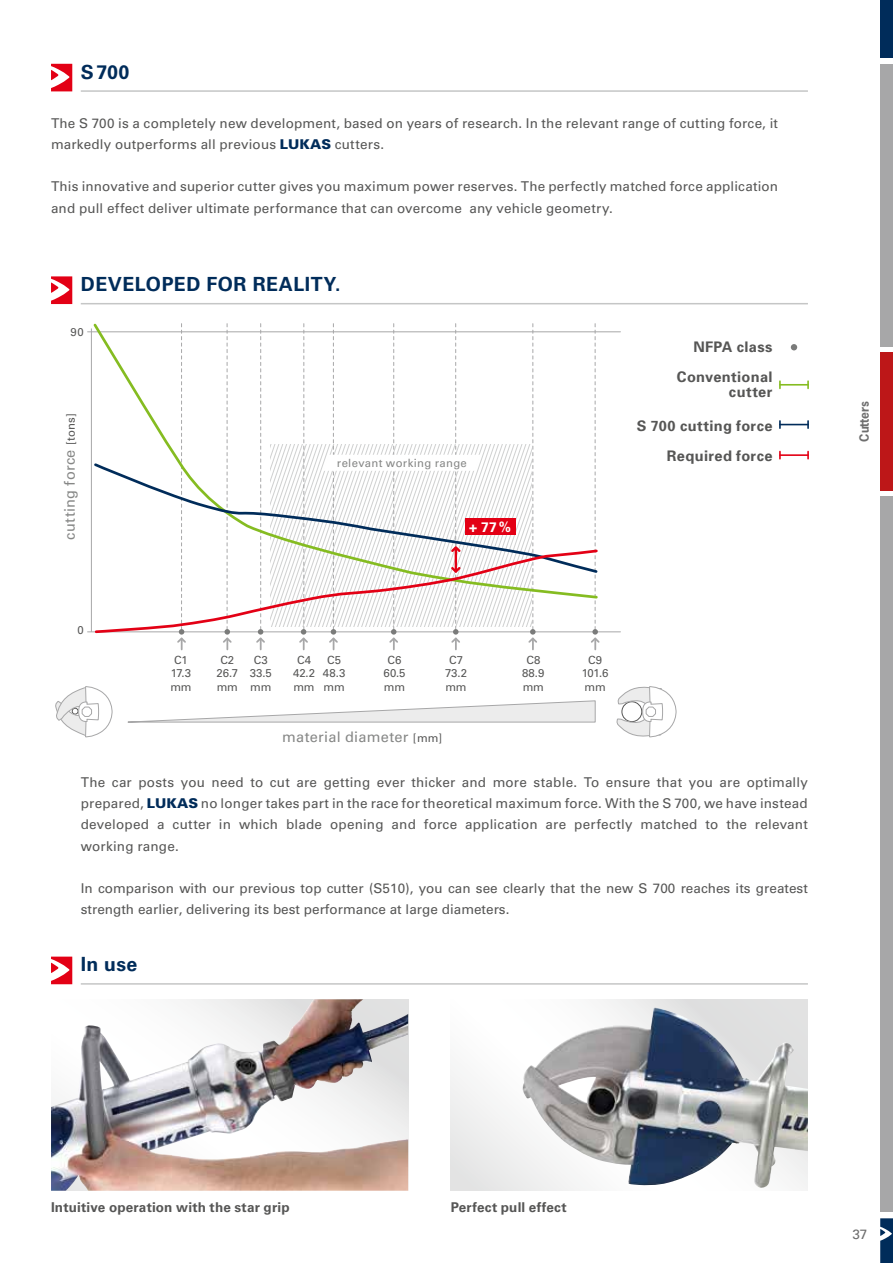
<style>
.page{position:relative;width:893px;height:1263px;background:#fff}
.page>*{position:absolute;margin:0;border:0;box-sizing:border-box;transform-origin:0 0}
.t1{font:700 19.5px "Univers CE";letter-spacing:.025em;color:#002c5a}
.t2{font:700 14.55px/30.6px "Univers";letter-spacing:.025em;color:#565655;text-align:right}
.t3{font:500 14.55px "Univers CE";letter-spacing:.02em;color:#868786}
.t4{font:700 13.8px "Univers CE";color:#fff}
.t5{font:500 13.5px/21.3px "Univers CE";letter-spacing:.01em;color:#565655}
.t6{font:700 13.5px "Univers CE";letter-spacing:.015em;color:#565655}
.t7{font:500 13.5px "Univers CE";color:#6e6e6e}
.t8{font:700 12px "News Gothic";letter-spacing:-.005em;color:#6e6e6e}
.t9{font:500 11.4px/13.6px "Univers CE";letter-spacing:-.015em;color:#565655;text-align:center}
.t10{font:500 11.4px "Univers CE";letter-spacing:.03em;color:#868786}
.s1{font-family:"Univers";font-weight:900;font-style:italic;color:#002c5a}
.s2{font-size:11.4px;color:#565655}
</style>
<div class="page">
<img style="left:51px;top:999px;width:357px;height:192px">
<svg style="left:451px;top:999px;width:357px;height:192px"></svg>
<img style="left:522px;top:1007px;width:286px;height:181px">
<hr style="left:88px;top:631px;width:532px;height:1px;background:#a7a7a8">
<hr style="left:88px;top:331px;width:532px;height:1px;background:#a7a7a8">
<svg style="left:127px;top:700px;width:469px;height:23px"></svg>
<svg style="left:93px;top:324px;width:508px;height:325px"></svg>
<hr style="left:91px;top:329px;width:1px;height:302px;background:#a7a7a8">
<svg style="left:55px;top:686px;width:58px;height:52px"></svg>
<svg style="left:616px;top:686px;width:61px;height:52px"></svg>
<hr style="left:81px;top:90px;width:727px;height:2px;background:#c5c6c6">
<svg style="left:51px;top:64px;width:21px;height:27px"></svg>
<hr style="left:81px;top:983px;width:727px;height:2px;background:#c5c6c6">
<svg style="left:51px;top:957px;width:21px;height:27px"></svg>
<hr style="left:81px;top:303px;width:727px;height:1px;background:#c5c6c6">
<svg style="left:51px;top:276px;width:21px;height:28px"></svg>
<svg style="left:791px;top:344px;width:6px;height:6px"></svg>
<svg style="left:779px;top:421px;width:30px;height:7px"></svg>
<hr style="left:780px;top:454px;width:28px;height:2px;background:#e30015">
<svg style="left:779px;top:451px;width:2px;height:8px"></svg>
<svg style="left:807px;top:451px;width:2px;height:8px"></svg>
<hr style="left:780px;top:384px;width:28px;height:2px;background:#85bc21">
<svg style="left:779px;top:381px;width:2px;height:7px"></svg>
<svg style="left:807px;top:381px;width:2px;height:7px"></svg>
<div style="left:880px;top:0;width:13px;height:58px;background:#002c5a"></div>
<svg style="left:880px;top:1218px;width:13px;height:45px"></svg>
<div style="left:880px;top:352px;width:13px;height:138px;background:#bd1718"></div>
<div style="left:880px;top:64px;width:13px;height:282px;background:#a7a7a8"></div>
<div style="left:880px;top:497px;width:13px;height:715px;background:#a7a7a8"></div>
<h1 class="t1" style="left:81px;top:60px;width:50px">S700</h1>
<p class="t5" style="left:51px;top:113px;width:729px">The S 700 is a completely new development, based on years of research. In the relevant range of cutting force, it markedly outperforms all previous <span class="s1">LUKAS</span> cutters.</p>
<p class="t5" style="left:51px;top:176px;width:729px">This innovative and superior cutter gives you maximum power reserves. The perfectly matched force application and pull effect deliver ultimate performance that can overcome any vehicle geometry.</p>
<h1 class="t1" style="left:81px;top:273px;width:261px">DEVELOPED FOR REALITY.</h1>
<p class="t9" style="left:71px;top:326px;width:15px">90</p>
<p class="t3" style="left:61px;top:540px;width:128px;rotate:-90deg">cutting force <span class="s2">[tons]</span></p>
<p class="t9" style="left:78px;top:623px;width:8px">0</p>
<p class="t10" style="left:337px;top:456px;width:132px">relevant working range</p>
<p class="t4" style="left:469px;top:519px;width:43px">+ 77%</p>
<p class="t2" style="left:693px;top:331px;width:81px">NFPA class</p>
<p class="t2" style="left:677px;top:368px;width:97px;line-height:15px">Conventional cutter</p>
<p class="t2" style="left:637px;top:410px;width:137px">S 700 cutting force<br>Required force</p>
<p class="t9" style="left:170px;top:653px;width:23px">C1<br>17.3 mm</p>
<p class="t9" style="left:217px;top:653px;width:23px">C2<br>26.7 mm</p>
<p class="t9" style="left:293px;top:653px;width:23px">C4<br>42.2 mm</p>
<p class="t9" style="left:323px;top:653px;width:24px">C5<br>48.3 mm</p>
<p class="t9" style="left:384px;top:653px;width:23px">C6<br>60.5 mm</p>
<p class="t9" style="left:445px;top:653px;width:23px">C7<br>73.2 mm</p>
<p class="t9" style="left:522px;top:653px;width:24px">C8<br>88.9 mm</p>
<p class="t9" style="left:582px;top:653px;width:28px">C9<br>101.6 mm</p>
<p class="t9" style="left:250px;top:653px;width:24px">C3<br>33.5 mm</p>
<p class="t3" style="left:282px;top:729px;width:161px">material diameter <span class="s2">[mm]</span></p>
<p class="t5" style="left:81px;top:772px;width:729px;text-align:justify">The car posts you need to cut are getting ever thicker and more stable. To ensure that you are optimally prepared, <span class="s1">LUKAS</span> no longer takes part in the race for theoretical maximum force. With the S 700, we have instead developed a cutter in which blade opening and force application are perfectly matched to the relevant working range.</p>
<p class="t5" style="left:81px;top:878px;width:729px">In comparison with our previous top cutter (S510), you can see clearly that the new S 700 reaches its greatest strength earlier, delivering its best performance at large diameters.</p>
<h1 class="t1" style="left:81px;top:953px;width:58px">In use</h1>
<p class="t8" style="left:856px;top:442px;width:42px;rotate:-90deg">Cutters</p>
<p class="t6" style="left:51px;top:1199px;width:240px">Intuitive operation with the star grip</p>
<p class="t6" style="left:451px;top:1199px;width:117px">Perfect pull effect</p>
<p class="t7" style="left:852px;top:1226px;width:17px">37</p>
</div>
